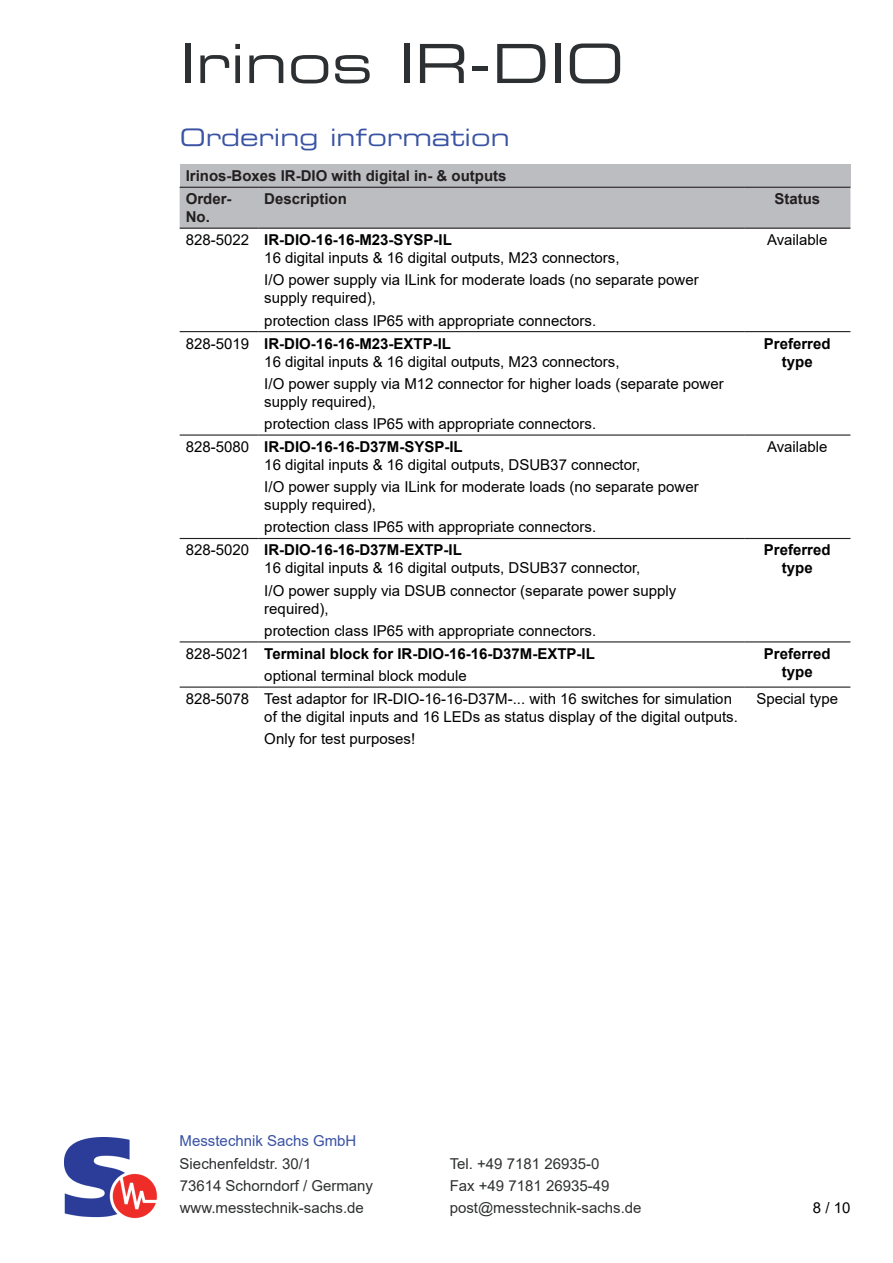
<style>
.page{position:relative;width:893px;height:1263px;background:#fff}
.page>*{position:absolute;margin:0;border:0;box-sizing:border-box;transform-origin:0 0}
.t1{font:54px "Eurostile LT Std Ex 2";color:#2d3032}
.t2{font:24px "Eurostile LT Std Ex 2";color:#3952a3}
.t3{font:15px/18px "Arial";color:#000}
.t4{font:15px "Arial";color:#2e3031}
.t5{font:700 15px/18px "Arial";color:#000;text-align:center}
.t6{font:700 15px/23px "Arial";color:#231f20}
.t7{font:15px "Arial";color:#3952a3}
.s1{font-weight:700}
.s2{font-weight:400}
</style>
<div class="page">
<img style="left:65px;top:1137px;width:93px;height:82px">
<div style="left:180px;top:164px;width:670px;height:23px;background:#bcbdc0"></div>
<div style="left:180px;top:188px;width:670px;height:40px;background:#bcbdc0"></div>
<hr style="left:180px;top:187px;width:78px;height:1px;background:#231f20">
<hr style="left:258px;top:187px;width:486px;height:1px;background:#231f20">
<hr style="left:744px;top:187px;width:106px;height:1px;background:#231f20">
<hr style="left:180px;top:228px;width:78px;height:1px;background:#231f20">
<hr style="left:258px;top:228px;width:486px;height:1px;background:#231f20">
<hr style="left:744px;top:228px;width:106px;height:1px;background:#231f20">
<hr style="left:180px;top:331px;width:78px;height:1px;background:#231f20">
<hr style="left:258px;top:331px;width:486px;height:1px;background:#231f20">
<hr style="left:744px;top:331px;width:106px;height:1px;background:#231f20">
<hr style="left:180px;top:434px;width:78px;height:2px;background:#231f20">
<hr style="left:258px;top:434px;width:486px;height:2px;background:#231f20">
<hr style="left:744px;top:434px;width:106px;height:2px;background:#231f20">
<hr style="left:180px;top:538px;width:78px;height:1px;background:#231f20">
<hr style="left:258px;top:538px;width:486px;height:1px;background:#231f20">
<hr style="left:744px;top:538px;width:106px;height:1px;background:#231f20">
<hr style="left:180px;top:641px;width:78px;height:1px;background:#231f20">
<hr style="left:258px;top:641px;width:486px;height:1px;background:#231f20">
<hr style="left:744px;top:641px;width:106px;height:1px;background:#231f20">
<hr style="left:180px;top:686px;width:78px;height:2px;background:#231f20">
<hr style="left:258px;top:686px;width:486px;height:2px;background:#231f20">
<hr style="left:744px;top:686px;width:106px;height:2px;background:#231f20">
<h1 class="t1" style="left:180px;top:27px;width:446px">Irinos IR-DIO</h1>
<h2 class="t2" style="left:180px;top:121px;width:331px">Ordering information</h2>
<p class="t6" style="left:186px;top:165px;width:322px">Irinos-Boxes IR-DIO with digital in- &amp; outputs<br>Order-</p>
<p class="t6" style="left:186px;top:206px;width:26px">No.</p>
<p class="t6" style="left:264px;top:188px;width:84px">Description</p>
<p class="t6" style="left:774px;top:188px;width:47px">Status</p>
<p class="t3" style="left:264px;top:231px;width:357px;text-indent:-79px">828-5022 <span class="s1">IR-DIO-16-16-M23-SYSP-IL<br></span>16 digital inputs &amp; 16 digital outputs, M23 connectors,</p>
<p class="t3" style="left:264px;top:271px;width:436px">I/O power supply via ILink for moderate loads (no separate power supply required),</p>
<p class="t3" style="left:264px;top:311px;width:333px">protection class IP65 with appropriate connectors.</p>
<p class="t3" style="left:767px;top:231px;width:62px">Available</p>
<p class="t3" style="left:264px;top:334px;width:357px;text-indent:-79px">828-5019 <span class="s1">IR-DIO-16-16-M23-EXTP-IL<br></span>16 digital inputs &amp; 16 digital outputs, M23 connectors,</p>
<p class="t3" style="left:264px;top:374px;width:461px">I/O power supply via M12 connector for higher loads (separate power supply required),</p>
<p class="t3" style="left:264px;top:415px;width:333px">protection class IP65 with appropriate connectors.</p>
<p class="t3" style="left:264px;top:438px;width:378px;text-indent:-79px">828-5080 <span class="s1">IR-DIO-16-16-D37M-SYSP-IL<br></span>16 digital inputs &amp; 16 digital outputs, DSUB37 connector,</p>
<p class="t3" style="left:264px;top:478px;width:436px">I/O power supply via ILink for moderate loads (no separate power supply required),</p>
<p class="t3" style="left:264px;top:518px;width:333px">protection class IP65 with appropriate connectors.</p>
<p class="t3" style="left:264px;top:541px;width:378px;text-indent:-79px">828-5020 <span class="s1">IR-DIO-16-16-D37M-EXTP-IL<br></span>16 digital inputs &amp; 16 digital outputs, DSUB37 connector,</p>
<p class="t3" style="left:264px;top:581px;width:413px">I/O power supply via DSUB connector (separate power supply required),</p>
<p class="t3" style="left:264px;top:621px;width:333px">protection class IP65 with appropriate connectors.</p>
<p class="t5" style="left:764px;top:334px;width:68px">Preferred type</p>
<p class="t3" style="left:767px;top:438px;width:62px">Available</p>
<p class="t5" style="left:764px;top:541px;width:68px">Preferred type</p>
<p class="t5" style="left:264px;top:643px;width:332px;line-height:22.2px;text-align:left;text-indent:-79px"><span class="s2">828-5021</span> Terminal block for IR-DIO-16-16-D37M-EXTP-IL <span class="s2">optional terminal block module</span></p>
<p class="t5" style="left:764px;top:645px;width:68px">Preferred type</p>
<p class="t3" style="left:264px;top:690px;width:475px;text-indent:-79px">828-5078 Test adaptor for IR-DIO-16-16-D37M-... with 16 switches for simulation of the digital inputs and 16 LEDs as status display of the digital outputs.</p>
<p class="t3" style="left:264px;top:730px;width:152px">Only for test purposes!</p>
<p class="t3" style="left:756px;top:690px;width:83px">Special type</p>
<p class="t7" style="left:180px;top:1131px;width:178px">Messtechnik Sachs GmbH</p>
<p class="t4" style="left:180px;top:1153px;width:133px">Siechenfeldstr. 30/1</p>
<p class="t4" style="left:450px;top:1153px;width:151px">Tel. +49 7181 26935-0</p>
<p class="t4" style="left:180px;top:1175px;width:195px">73614 Schorndorf / Germany</p>
<p class="t4" style="left:450px;top:1175px;width:161px">Fax +49 7181 26935-49</p>
<p class="t4" style="left:180px;top:1197px;width:186px">www.messtechnik-sachs.de</p>
<p class="t4" style="left:450px;top:1197px;width:193px">post@messtechnik-sachs.de</p>
<p class="t3" style="left:813px;top:1198px;width:39px">8 / 10</p>
</div>
